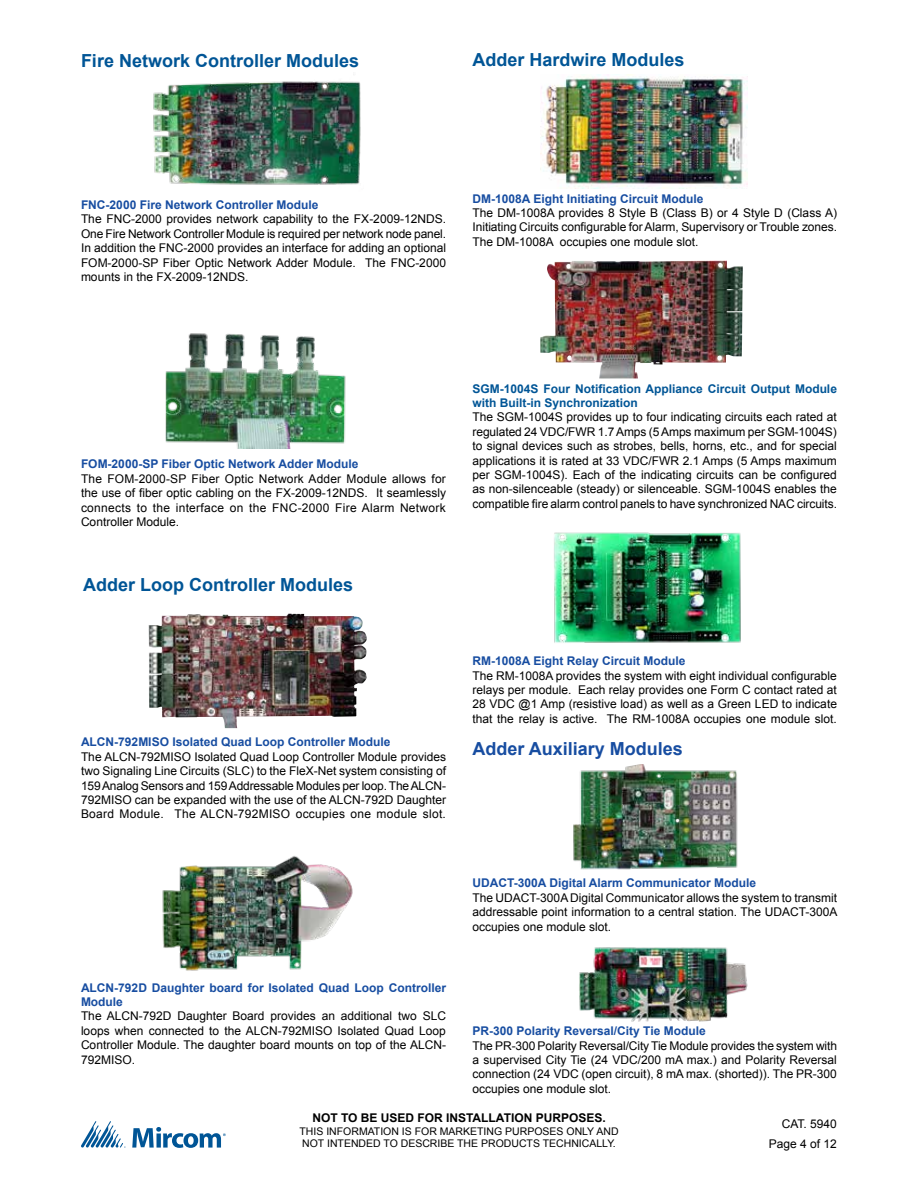
<style>
.page{position:relative;width:918px;height:1188px;background:#fff}
.page>*{position:absolute;margin:0;border:0;box-sizing:border-box;transform-origin:0 0}
.t1{font:700 18px "Arial";color:#005596}
.t2{font:700 18px "Arial";color:#174da1}
.t3{font:12px/14.4px "Arial";color:#000;text-align:justify}
.t4{font:700 12px/14.4px "Arial";color:#174da1}
.t5{font:700 12px/14.4px "Arial";color:#005596}
.t6{font:700 12px "Arial";color:#000}
.t7{font:10.5px/12.6px "Arial";color:#000}
</style>
<div class="page">
<svg style="left:81px;top:1121px;width:44px;height:27px"></svg>
<svg style="left:132px;top:1127px;width:94px;height:21px"></svg>
<img style="left:153px;top:74px;width:208px;height:111px">
<img style="left:165px;top:333px;width:181px;height:116px">
<img style="left:540px;top:260px;width:203px;height:118px">
<img style="left:554px;top:532px;width:187px;height:111px">
<img style="left:573px;top:765px;width:165px;height:105px">
<img style="left:579px;top:947px;width:169px;height:75px">
<img style="left:541px;top:75px;width:206px;height:113px">
<img style="left:162px;top:856px;width:191px;height:115px">
<img style="left:149px;top:614px;width:218px;height:114px">
<h1 class="t1" style="left:81px;top:49px;width:280px">Fire Network Controller Modules</h1>
<h1 class="t1" style="left:472px;top:48px;width:214px">Adder Hardwire Modules</h1>
<p class="t4" style="left:81px;top:198px;width:239px">FNC-2000 Fire Network Controller Module</p>
<p class="t3" style="left:81px;top:212px;width:367px">The FNC-2000 provides network capability to the FX-2009-12NDS.<br>One Fire Network Controller Module is required per network node panel.<br>In addition the FNC-2000 provides an interface for adding an optional FOM-2000-SP Fiber Optic Network Adder Module. The FNC-2000 mounts in the FX-2009-12NDS.</p>
<p class="t4" style="left:472px;top:192px;width:232px">DM-1008A Eight Initiating Circuit Module</p>
<p class="t3" style="left:472px;top:206px;width:366px">The DM-1008A provides 8 Style B (Class B) or 4 Style D (Class A)<br>Initiating Circuits configurable for Alarm, Supervisory or Trouble zones.<br>The DM-1008A occupies one module slot.</p>
<p class="t4" style="left:81px;top:457px;width:279px">FOM-2000-SP Fiber Optic Network Adder Module</p>
<p class="t3" style="left:81px;top:471px;width:367px">The FOM-2000-SP Fiber Optic Network Adder Module allows for the use of fiber optic cabling on the FX-2009-12NDS. It seamlessly connects to the interface on the FNC-2000 Fire Alarm Network Controller Module.</p>
<h1 class="t1" style="left:83px;top:573px;width:272px">Adder Loop Controller Modules</h1>
<p class="t4" style="left:81px;top:735px;width:311px">ALCN-792MISO Isolated Quad Loop Controller Module</p>
<p class="t3" style="left:81px;top:749px;width:367px">The ALCN-792MISO Isolated Quad Loop Controller Module provides two Signaling Line Circuits (SLC) to the FleX-Net system consisting of 159 Analog Sensors and 159 Addressable Modules per loop. The ALCN-792MISO can be expanded with the use of the ALCN-792D Daughter Board Module. The ALCN-792MISO occupies one module slot.</p>
<p class="t4" style="left:81px;top:981px;width:367px">ALCN-792D Daughter board for Isolated Quad Loop Controller<br>Module</p>
<p class="t3" style="left:81px;top:1009px;width:367px">The ALCN-792D Daughter Board provides an additional two SLC loops when connected to the ALCN-792MISO Isolated Quad Loop Controller Module. The daughter board mounts on top of the ALCN-792MISO.</p>
<p class="t5" style="left:472px;top:382px;width:366px">SGM-1004S Four Notification Appliance Circuit Output Module with Built-in Synchronization</p>
<p class="t3" style="left:472px;top:410px;width:366px">The SGM-1004S provides up to four indicating circuits each rated at regulated 24 VDC/FWR 1.7 Amps (5 Amps maximum per SGM-1004S) to signal devices such as strobes, bells, horns, etc., and for special applications it is rated at 33 VDC/FWR 2.1 Amps (5 Amps maximum per SGM-1004S). Each of the indicating circuits can be configured as non-silenceable (steady) or silenceable. SGM-1004S enables the compatible fire alarm control panels to have synchronized NAC circuits.</p>
<p class="t4" style="left:472px;top:654px;width:214px">RM-1008A Eight Relay Circuit Module</p>
<p class="t3" style="left:472px;top:668px;width:366px">The RM-1008A provides the system with eight individual configurable relays per module. Each relay provides one Form C contact rated at 28 VDC @1 Amp (resistive load) as well as a Green LED to indicate that the relay is active. The RM-1008A occupies one module slot.</p>
<h1 class="t2" style="left:472px;top:736px;width:212px">Adder Auxiliary Modules</h1>
<p class="t4" style="left:472px;top:876px;width:285px">UDACT-300A Digital Alarm Communicator Module</p>
<p class="t3" style="left:472px;top:891px;width:367px">The UDACT-300A Digital Communicator allows the system to transmit addressable point information to a central station. The UDACT-300A occupies one module slot.</p>
<p class="t4" style="left:472px;top:1024px;width:235px">PR-300 Polarity Reversal/City Tie Module</p>
<p class="t3" style="left:472px;top:1038px;width:366px">The PR-300 Polarity Reversal/City Tie Module provides the system with a supervised City Tie (24 VDC/200 mA max.) and Polarity Reversal connection (24 VDC (open circuit), 8 mA max. (shorted)). The PR-300 occupies one module slot.</p>
<p class="t6" style="left:312px;top:1110px;width:295px">NOT TO BE USED FOR INSTALLATION PURPOSES.</p>
<p class="t7" style="left:299px;top:1125px;width:321px">THIS INFORMATION IS FOR MARKETING PURPOSES ONLY AND<br>NOT INTENDED TO DESCRIBE THE PRODUCTS TECHNICALLY.</p>
<p class="t3" style="left:769px;top:1114px;width:70px;line-height:19.5px;text-align:right">CAT. 5940<br>Page 4 of 12</p>
</div>
